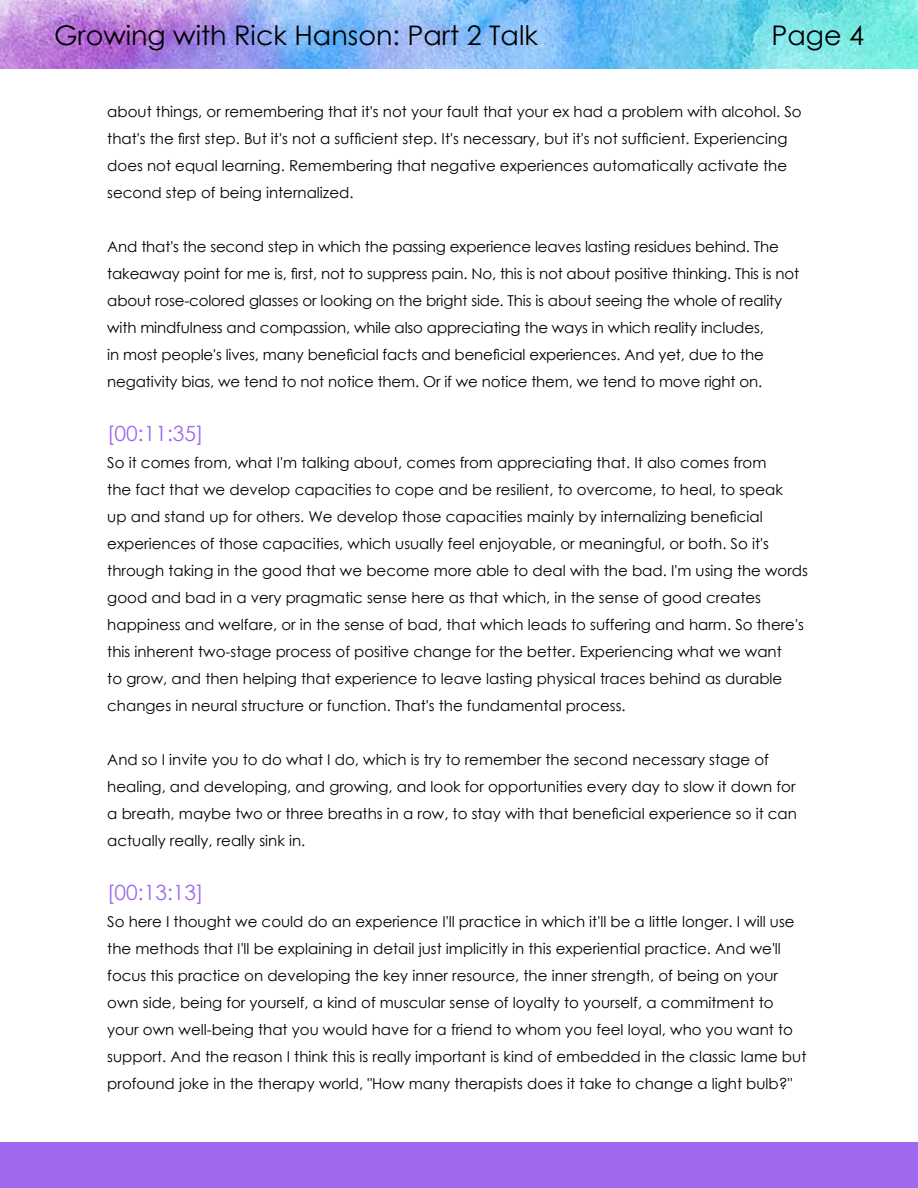
<style>
.page{position:relative;width:918px;height:1188px;background:#fff}
.page>*{position:absolute;margin:0;border:0;box-sizing:border-box;transform-origin:0 0}
.t1{font:27px "Century Gothic";color:#000}
.t2{font:21px "Century Gothic";color:#9e69ef}
.t3{font:15px/27px "Century Gothic";color:#000}
</style>
<div class="page">
<img style="left:0;top:0;width:918px;height:69px">
<div style="left:0;top:1143px;width:918px;height:45px;background:#9e69ef"></div>
<h1 class="t1" style="left:54px;top:16px;width:486px">Growing with Rick Hanson: Part 2 Talk</h1>
<h1 class="t1" style="left:771px;top:16px;width:94px">Page 4</h1>
<p class="t3" style="left:107px;top:98px;width:696px">about things, or remembering that s'i t not your fault that your ex had a problem with alcohol. So that s' the first step. But s'i t not a sufficient step s'I t. necessary, but s'i t not sufficient. Experiencing does not equal learning. Remembering that negative experiences automatically activate the second step of being internalized.</p>
<p class="t3" style="left:107px;top:233px;width:693px">And that s' the second step in which the passing experience leaves lasting residues behind. The takeaway point for me ,i s first, not to suppress pain. No, this is not about positive thinking. This is not about rose-colored glasses or looking on the bright side. This is about seeing the whole of reality with mindfulness and compassion, while also appreciating the ways in which reality includes,<br>in most people s' lives, many beneficial facts and beneficial experiences. And yet, due to the negativity bias, we tend to not notice them. Or if we notice them, we tend to move right on.</p>
<h2 class="t2" style="left:107px;top:419px;width:98px">]00:11:35[</h2>
<p class="t3" style="left:107px;top:449px;width:702px">So it comes from, what m' I talking about, comes from appreciating that It. also comes from<br>the fact that we develop capacities to cope and be resilient, to overcome, to heal, to speak<br>up and stand up for others. We develop those capacities mainly by internalizing beneficial experiences of those capacities, which usually feel enjoyable, or meaningful, or both. S o s'i t through taking in the good that we become more able to deal with the bad m' I. using the words good and bad in a very pragmatic sense here as that which in, the sense of good creates happiness and welfare, or in the sense of bad, that which leads to suffering and harm. So there s' this inherent two-stage process of positive change for the better. Experiencing what we want<br>to grow, and then helping that experience to leave lasting physical traces behind as durable changes in neural structure or function. That s' the fundamental process.</p>
<p class="t3" style="left:107px;top:746px;width:691px">And so I invite you to do what I do, which is try to remember the second necessary stage of healing, and developing, and growing, and look for opportunities every day to slow it down for a breath, maybe two or three breaths in a row, to stay with that beneficial experience so it can actually really, really sink in.</p>
<h2 class="t2" style="left:107px;top:878px;width:98px">]00:13:13[</h2>
<p class="t3" style="left:107px;top:908px;width:701px">So here I thought we could do an experience l l'I practice in which l l'i t be a little longer I. will use the methods that l l'I be explaining in detail just implicitly in this experiential practice. And we l l' focus this practice on developing the key inner resource, the inner strength, of being on your own side, being for yourself a, kind of muscular sense of loyalty to yourself a, commitment to your own well-being that you would have for a friend to whom you feel loyal, who you want to support. And the reason I think this is really important is kind of embedded in the classic lame but profound joke in the therapy world ", How many therapists does it take to change a light bulb "?</p>
</div>
